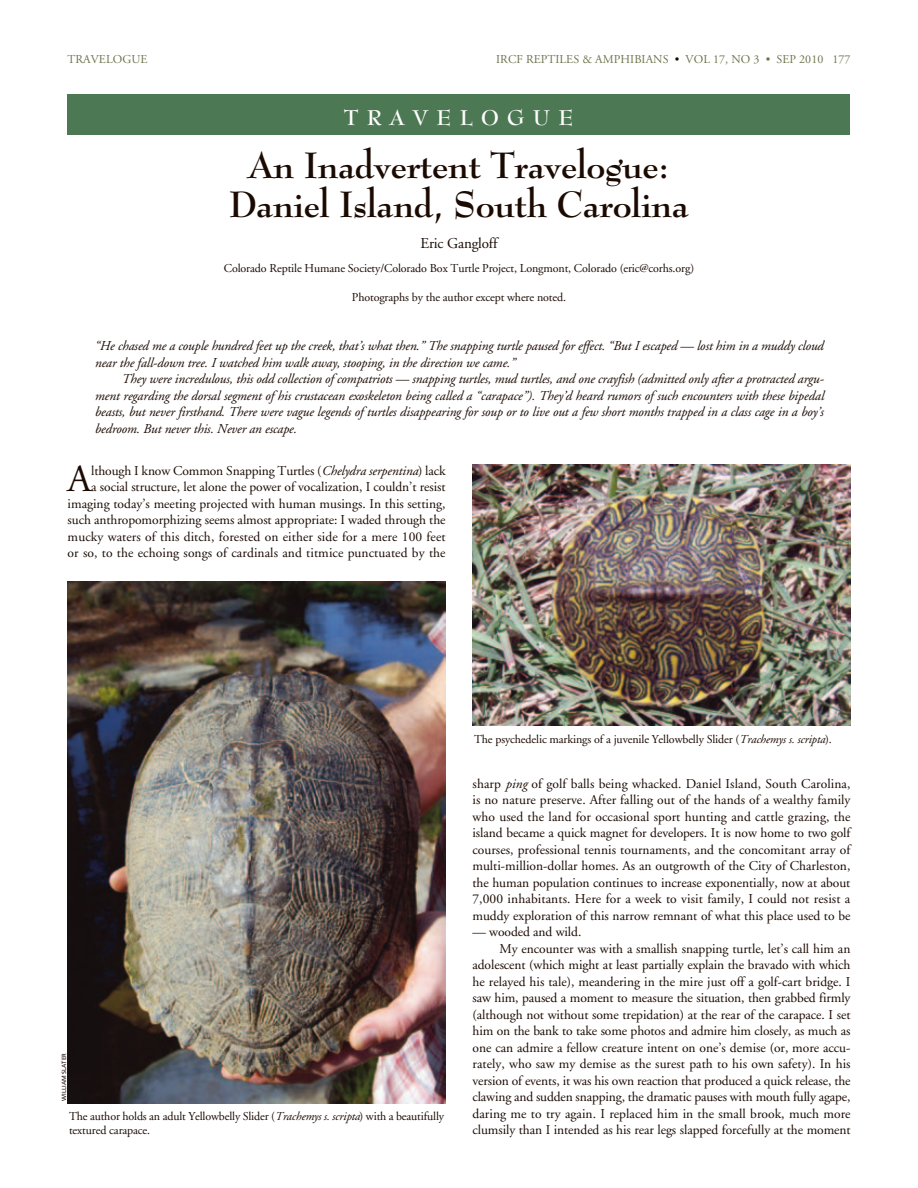
<style>
.page{position:relative;width:918px;height:1188px;background:#fff}
.page>*{position:absolute;margin:0;border:0;box-sizing:border-box;transform-origin:0 0}
.t1{font:38.4px "Adobe Garamond";color:#1b0a02}
.t2{font:700 36px/39px "Bernhard Modern BT";letter-spacing:-.015em;color:#1b0a02;text-align:center}
.t3{font:700 21px "Bernhard Modern BT";color:#fff}
.t4{font:15px "Adobe Garamond";letter-spacing:-.01em;color:#1b0a02}
.t5{font:13.5px/16.5px "Adobe Garamond";letter-spacing:-.005em;color:#1b0a02;text-align:right}
.t6{font:italic 13.5px/16.5px "Adobe Garamond";letter-spacing:-.01em;color:#1b0a02}
.t7{font:12px/13.5px "Adobe Garamond";letter-spacing:-.01em;color:#1b0a02}
.t8{font:12px "Adobe Garamond";letter-spacing:.005em;color:#6e734b}
.t9{font:6px "Frutiger";letter-spacing:-.005em;color:#1b0a02}
.s1{color:#1b0a02}
.s2{font-style:italic}
</style>
<div class="page">
<div style="left:68px;top:94px;width:782px;height:41px;background:#4c7853"></div>
<img style="left:68px;top:581px;width:378px;height:522px">
<img style="left:472px;top:465px;width:378px;height:261px">
<p class="t8" style="left:68px;top:53px;width:17px">trav</p>
<p class="t8" style="left:99px;top:53px;width:50px">elogue</p>
<p class="t8" style="left:496px;top:53px;width:280px">IRCF Reptiles &amp; Amphibians <span class="s1">•</span> Vol 17, No 3 • SEP</p>
<p class="t8" style="left:799px;top:53px;width:53px">2010 177</p>
<h3 class="t3" style="left:344px;top:104px;width:20px">tr</h3>
<h3 class="t3" style="left:390px;top:104px;width:140px">a v elogu</h3>
<h3 class="t3" style="left:558px;top:104px;width:17px">e</h3>
<h2 class="t2" style="left:229px;top:145px;width:462px">An Inadvertent Travelogue:<br>Daniel Island, S outh Carolina</h2>
<p class="t4" style="left:420px;top:235px;width:79px">Eric Gangloff</p>
<p class="t7" style="left:224px;top:262px;width:472px">Colorado Reptile Humane S ociety/Colorado B ox Turtle Project, Longmont, Colorado (eric@corhs.org)</p>
<p class="t7" style="left:352px;top:290px;width:216px">Photographs by the author except where noted.</p>
<p class="t6" style="left:94px;top:338px;width:730px">“He chased me a couple hundred feet up the creek, that’s what then.” The snapping turtle paused for effect. “But I escaped — lost him in a muddy cloud near the fall-down tree. I watched him walk away, stooping, in the direction we came.”</p>
<p class="t6" style="left:94px;top:371px;width:731px;text-align:justify;text-indent:27px">They were incredulous, this odd collection of compatriots — snapping turtles, mud turtles, and one crayfish (admitted only after a protracted argu&shy;ment regarding the dorsal segment of his crustacean exoskeleton being called a “carapace”). They’d heard rumors of such encounters with these bipedal beasts, but never firsthand. There were vague legends of turtles disappearing for soup or to live out a few short months trapped in a class cage in a boy’s bedroom. But never this. Never an escape.</p>
<p class="t5" style="left:68px;top:463px;width:380px">lthough I know Common S napping Turtles (<span class="s2">Chelydra serpentina</span>) lack<br>a social structure, let alone the power of vocalization, I couldn’t resist imaging today’s meeting projected with human musings. In this setting, such anthropomorphizing seems almost appropriate: I waded through the mucky waters of this ditch, forested on either side for a mere 100 feet or so, to the echoing songs of cardinals and titmice punctuated by the</p>
<h1 class="t1" style="left:68px;top:459px;width:25px">A</h1>
<p class="t9" style="left:60px;top:1101px;width:49px;rotate:-90deg">William Slater</p>
<p class="t7" style="left:69px;top:1110px;width:377px">The author holds an adult Yellowbelly S lider (<span class="s2">Trachemys s. scripta</span>) with a beautifully textured carapace.</p>
<p class="t7" style="left:474px;top:733px;width:359px">The psychedelic markings of a juvenile Yellowbelly S lider (<span class="s2">Trachemys s. scripta</span>).</p>
<p class="t5" style="left:472px;top:775px;width:380px;text-align:justify">sharp <span class="s2">ping</span> of golf balls being whacked. Daniel Island, S outh Carolina, is no nature preserve. After falling out of the hands of a wealthy family who used the land for occasional sport hunting and cattle grazing, the island became a quick magnet for developers. It is now home to two golf courses, professional tennis tournaments, and the concomitant array of multi-million-dollar homes. As an outgrowth of the City of Charleston, the human population continues to increase exponentially, now at about 7,000 inhabitants. Here for a week to visit family, I could not resist a muddy exploration of this narrow remnant of what this place used to be</p>
<p class="t5" style="left:472px;top:924px;width:110px">— wooded and wild.</p>
<p class="t5" style="left:499px;top:940px;width:353px">My encounter was with a smallish snapping turtle, let’s call him an</p>
<p class="t5" style="left:472px;top:957px;width:380px">adolescent (which might at least partially explain the bravado with which</p>
<p class="t5" style="left:473px;top:973px;width:380px">he relayed his tale), meandering in the mire just off a golf-cart bridge. I</p>
<p class="t5" style="left:473px;top:990px;width:379px">saw him, paused a moment to measure the situation, then grabbed firmly</p>
<p class="t5" style="left:473px;top:1006px;width:380px">(although not without some trepidation) at the rear of the carapace. I set</p>
<p class="t5" style="left:473px;top:1023px;width:379px">him on the bank to take some photos and admire him closely, as much as</p>
<p class="t5" style="left:473px;top:1039px;width:379px">one can admire a fellow creature intent on one’s demise (or, more accu-</p>
<p class="t5" style="left:473px;top:1056px;width:380px">rately, who saw my demise as the surest path to his own safety). In his</p>
<p class="t5" style="left:473px;top:1072px;width:379px">version of events, it was his own reaction that produced a quick release, the</p>
<p class="t5" style="left:473px;top:1089px;width:380px">clawing and sudden snapping, the dramatic pauses with mouth fully agape,</p>
<p class="t5" style="left:473px;top:1105px;width:379px">daring me to try again. I replaced him in the small brook, much more</p>
<p class="t5" style="left:473px;top:1122px;width:380px">clumsily than I intended as his rear legs slapped forcefully at the moment</p>
</div>
